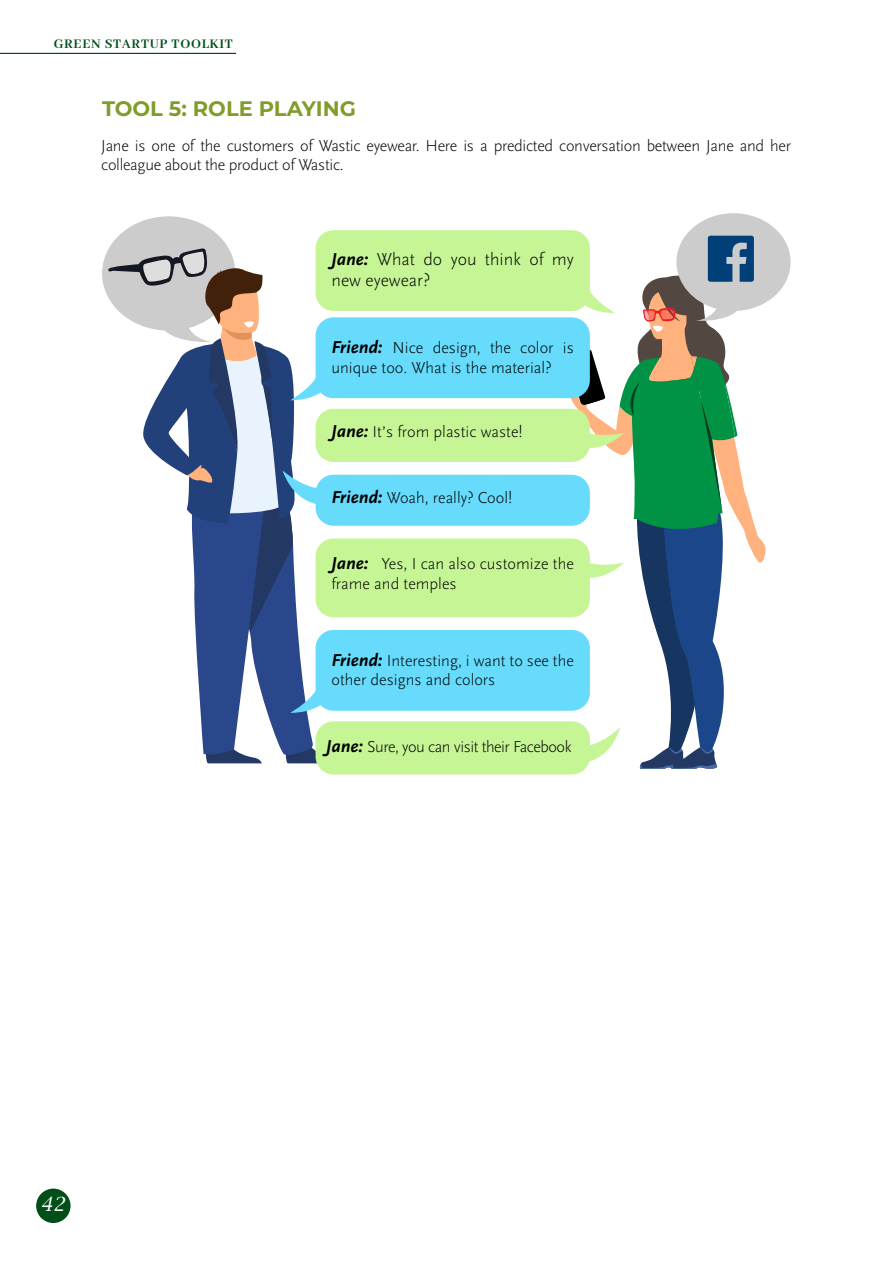
<style>
.page{position:relative;width:893px;height:1263px;background:#fff}
.page>*{position:absolute;margin:0;border:0;box-sizing:border-box;transform-origin:0 0}
.t1{font:700 21px "Montserrat";color:#809c29}
.t2{font:italic 19.5px "Lucida Bright";color:#fff}
.t3{font:300 18px/21.6px "Scala Sans";color:#000}
.t4{font:300 16.5px/19.8px "Scala Sans";color:#000}
.t5{font:300 16.5px/19.2px "Scala Sans";letter-spacing:-.02em;color:#000}
.t6{font:300 16.5px "Scala Sans";letter-spacing:-.03em;color:#000}
.t7{font:700 14.55px "Abhaya Libre";letter-spacing:.05em;color:#004f18}
.s1{font-weight:700;font-style:italic}
.s2{font-weight:700;font-style:italic;font-size:18px}
</style>
<div class="page">
<div style="left:36px;top:1188px;width:35px;height:35px;background:#004f18;border-radius:50%"></div>
<hr style="left:0;top:53px;width:236px;height:1px;background:#004f18">
<div style="left:316px;top:230px;width:274px;height:81px;background:#c5f595;border-radius:18px"></div>
<div style="left:316px;top:409px;width:274px;height:53px;background:#c5f595;border-radius:18px"></div>
<div style="left:316px;top:538px;width:274px;height:79px;background:#c5f595;border-radius:18px"></div>
<div style="left:316px;top:721px;width:274px;height:53px;background:#c5f595;border-radius:18px"></div>
<svg style="left:558px;top:213px;width:233px;height:561px"></svg>
<div style="left:316px;top:317px;width:274px;height:81px;background:#66dbfc;border-radius:18px"></div>
<div style="left:316px;top:630px;width:274px;height:81px;background:#66dbfc;border-radius:18px"></div>
<div style="left:316px;top:475px;width:274px;height:51px;background:#66dbfc;border-radius:18px"></div>
<svg style="left:102px;top:216px;width:240px;height:547px"></svg>
<p class="t7" style="left:54px;top:36px;width:181px">GREEN STARTUP TOOLKIT</p>
<p class="t1" style="left:102px;top:93px;width:255px">TOOL 5: ROLE PLAYING</p>
<p class="t5" style="left:101px;top:137px;width:691px">Jane is one of the customers of Wastic eyewear. Here is a predicted conversation between Jane and her colleague about the product of Wastic.</p>
<p class="t3" style="left:332px;top:248px;width:244px"><span class="s1">Jane:</span> What do you think of my new eyewear?</p>
<p class="t4" style="left:332px;top:338px;width:244px"><span class="s2">Friend:</span> Nice design, the color is unique too. What is the material?</p>
<p class="t4" style="left:332px;top:422px;width:193px"><span class="s2">Jane:</span> It’s from plastic waste!</p>
<p class="t4" style="left:332px;top:488px;width:182px"><span class="s2">Friend:</span> Woah, really? Cool!</p>
<p class="t4" style="left:332px;top:554px;width:244px"><span class="s2">Jane:</span> Yes, I can also customize the frame and temples</p>
<p class="t4" style="left:332px;top:650px;width:244px"><span class="s2">Friend:</span> Interesting, i want to see the other designs and colors</p>
<p class="t2" style="left:41px;top:1193px;width:25px">42</p>
<p class="t6" style="left:326px;top:737px;width:247px"><span class="s2">Jane:</span> Sure, you can visit their Facebook</p>
</div>
